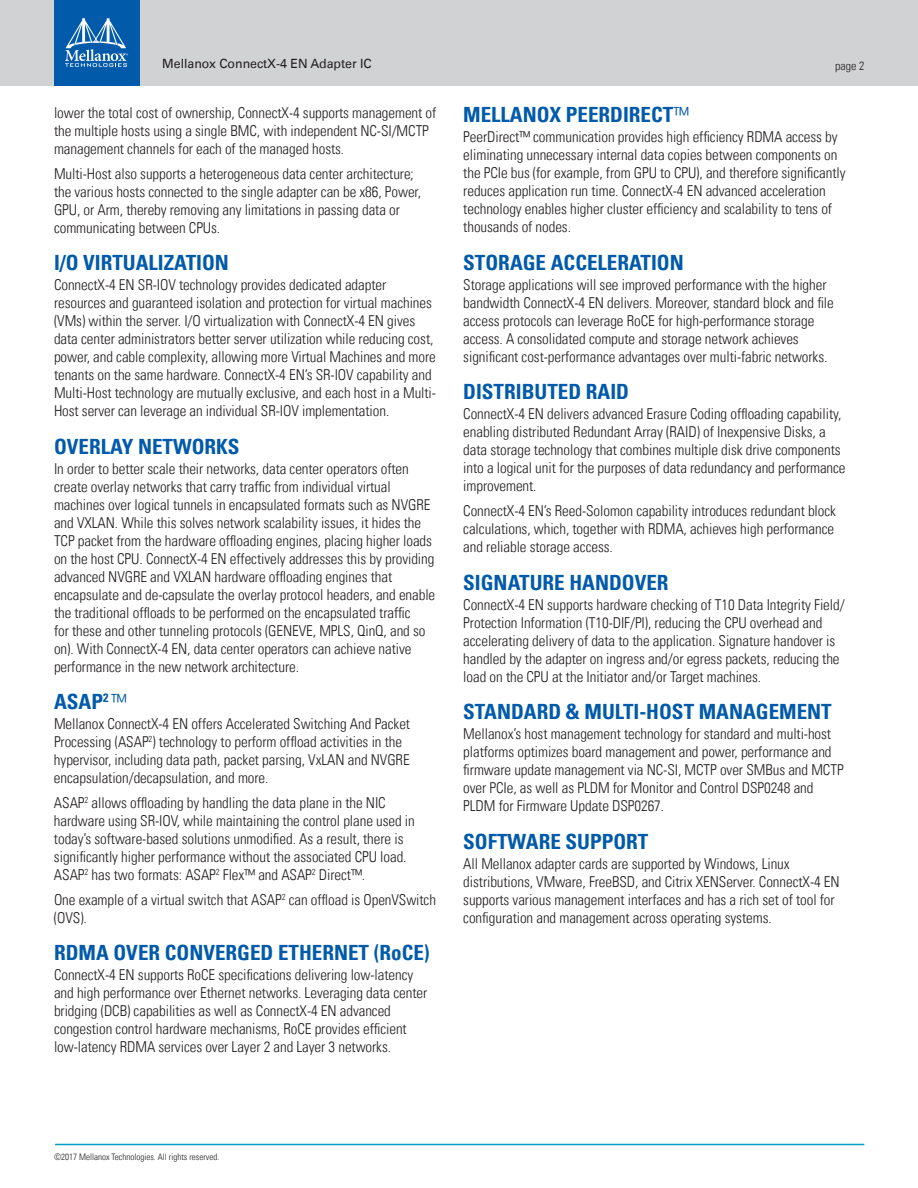
<style>
.page{position:relative;width:918px;height:1188px;background:#fff}
.page>*{position:absolute;margin:0;border:0;box-sizing:border-box;transform-origin:0 0}
.t1{font:700 condensed 21px "Univers LT";color:#015aaa}
.t2{font:300 condensed 15px/18px "Univers LT";letter-spacing:-.005em;color:#231f20}
.t3{font:12.75px "Univers LT";letter-spacing:-.005em;color:#231f20}
.t4{font:300 condensed 12px "Univers LT";color:#231f20}
.t5{font:300 condensed 9px "Univers LT";color:#231f20}
.s1{font-weight:300}
</style>
<div class="page">
<div style="left:0;top:0;width:918px;height:85px;background:#d1d2d4"></div>
<hr style="left:55px;top:1144px;width:809px;height:1px;background:#009dc7">
<div style="left:54px;top:0;width:85px;height:85px;background:#015aaa"></div>
<svg style="left:65px;top:18px;width:63px;height:49px"></svg>
<p class="t3" style="left:162px;top:56px;width:211px">Mellanox ConnectX-4 EN Adapter IC</p>
<p class="t4" style="left:835px;top:59px;width:31px">page 2</p>
<p class="t2" style="left:54px;top:104px;width:384px">lower the total cost of ownership, ConnectX-4 supports management of the multiple hosts using a single BMC, with independent NC-SI/MCTP management channels for each of the managed hosts.</p>
<p class="t2" style="left:54px;top:164px;width:369px">Multi-Host also supports a heterogeneous data center architecture; the various hosts connected to the single adapter can be x86, Power, GPU, or Arm, thereby removing any limitations in passing data or communicating between CPUs.</p>
<h1 class="t1" style="left:54px;top:250px;width:176px">I/O VIRTUALIZATION</h1>
<p class="t2" style="left:54px;top:276px;width:384px">ConnectX-4 EN SR-IOV technology provides dedicated adapter resources and guaranteed isolation and protection for virtual machines (VMs) within the server. I/O virtualization with ConnectX-4 EN gives data center administrators better server utilization while reducing cost, power, and cable complexity, allowing more Virtual Machines and more tenants on the same hardware. ConnectX-4 EN’s SR-IOV capability and Multi-Host technology are mutually exclusive, and each host in a Multi-Host server can leverage an individual SR-IOV implementation.</p>
<h1 class="t1" style="left:54px;top:433px;width:187px">OVERLAY NETWORKS</h1>
<p class="t2" style="left:54px;top:459px;width:383px">In order to better scale their networks, data center operators often create overlay networks that carry traffic from individual virtual machines over logical tunnels in encapsulated formats such as NVGRE and VXLAN. While this solves network scalability issues, it hides the TCP packet from the hardware offloading engines, placing higher loads on the host CPU. ConnectX-4 EN effectively addresses this by providing advanced NVGRE and VXLAN hardware offloading engines that encapsulate and de-capsulate the overlay protocol headers, and enable the traditional offloads to be performed on the encapsulated traffic<br>for these and other tunneling protocols (GENEVE, MPLS, QinQ, and so on). With ConnectX-4 EN, data center operators can achieve native performance in the new network architecture.</p>
<h1 class="t1" style="left:54px;top:689px;width:74px">ASAP<sup>2</sup> <span class="s1">™</span></h1>
<p class="t2" style="left:54px;top:715px;width:358px">Mellanox ConnectX-4 EN offers Accelerated Switching And Packet Processing (ASAP<sup>2</sup>) technology to perform offload activities in the hypervisor, including data path, packet parsing, VxLAN and NVGRE encapsulation/decapsulation, and more.</p>
<p class="t2" style="left:54px;top:794px;width:362px">ASAP<sup>2</sup> allows offloading by handling the data plane in the NIC hardware using SR-IOV, while maintaining the control plane used in today’s software-based solutions unmodified. As a result, there is significantly higher performance without the associated CPU load.<br>ASAP<sup>2</sup> has two formats: ASAP<sup>2</sup> Flex™ and ASAP<sup>2</sup> Direct™.</p>
<p class="t2" style="left:54px;top:890px;width:384px">One example of a virtual switch that ASAP<sup>2</sup> can offload is OpenVSwitch (OVS).</p>
<h1 class="t1" style="left:54px;top:940px;width:377px">RDMA OVER CONVERGED ETHERNET (RoCE)</h1>
<p class="t2" style="left:54px;top:966px;width:375px">ConnectX-4 EN supports RoCE specifications delivering low-latency and high performance over Ethernet networks. Leveraging data center bridging (DCB) capabilities as well as ConnectX-4 EN advanced congestion control hardware mechanisms, RoCE provides efficient low-latency RDMA services over Layer 2 and Layer 3 networks.</p>
<h1 class="t1" style="left:463px;top:102px;width:227px">MELLANOX PEERDIRECT<span class="s1">™</span></h1>
<p class="t2" style="left:463px;top:128px;width:384px">PeerDirect™ communication provides high efficiency RDMA access by eliminating unnecessary internal data copies between components on the PCIe bus (for example, from GPU to CPU), and therefore significantly reduces application run time. ConnectX-4 EN advanced acceleration technology enables higher cluster efficiency and scalability to tens of thousands of nodes.</p>
<h1 class="t1" style="left:463px;top:249px;width:222px">STORAGE ACCELERATION</h1>
<p class="t2" style="left:463px;top:276px;width:372px">Storage applications will see improved performance with the higher bandwidth ConnectX-4 EN delivers. Moreover, standard block and file access protocols can leverage RoCE for high-performance storage access. A consolidated compute and storage network achieves significant cost-performance advantages over multi-fabric networks.</p>
<h1 class="t1" style="left:463px;top:379px;width:167px">DISTRIBUTED RAID</h1>
<p class="t2" style="left:463px;top:405px;width:384px">ConnectX-4 EN delivers advanced Erasure Coding offloading capability, enabling distributed Redundant Array (RAID) of Inexpensive Disks, a data storage technology that combines multiple disk drive components into a logical unit for the purposes of data redundancy and performance improvement.</p>
<p class="t2" style="left:463px;top:502px;width:374px">ConnectX-4 EN’s Reed-Solomon capability introduces redundant block calculations, which, together with RDMA, achieves high performance and reliable storage access.</p>
<h1 class="t1" style="left:463px;top:569px;width:207px">SIGNATURE HANDOVER</h1>
<p class="t2" style="left:463px;top:595px;width:383px">ConnectX-4 EN supports hardware checking of T10 Data Integrity Field/ Protection Information (T10-DIF/PI), reducing the CPU overhead and accelerating delivery of data to the application. Signature handover is handled by the adapter on ingress and/or egress packets, reducing the load on the CPU at the Initiator and/or Target machines.</p>
<h1 class="t1" style="left:463px;top:699px;width:370px">STANDARD &amp; MULTI-HOST MANAGEMENT</h1>
<p class="t2" style="left:463px;top:725px;width:382px">Mellanox’s host management technology for standard and multi-host platforms optimizes board management and power, performance and firmware update management via NC-SI, MCTP over SMBus and MCTP over PCIe, as well as PLDM for Monitor and Control DSP0248 and PLDM for Firmware Update DSP0267.</p>
<h1 class="t1" style="left:463px;top:828px;width:187px">SOFTWARE SUPPORT</h1>
<p class="t2" style="left:463px;top:854px;width:378px">All Mellanox adapter cards are supported by Windows, Linux distributions, VMware, FreeBSD, and Citrix XENServer. ConnectX-4 EN supports various management interfaces and has a rich set of tool for configuration and management across operating systems.</p>
<p class="t5" style="left:54px;top:1151px;width:167px">©2017 Mellanox Technologies. All rights reserved.</p>
</div>
